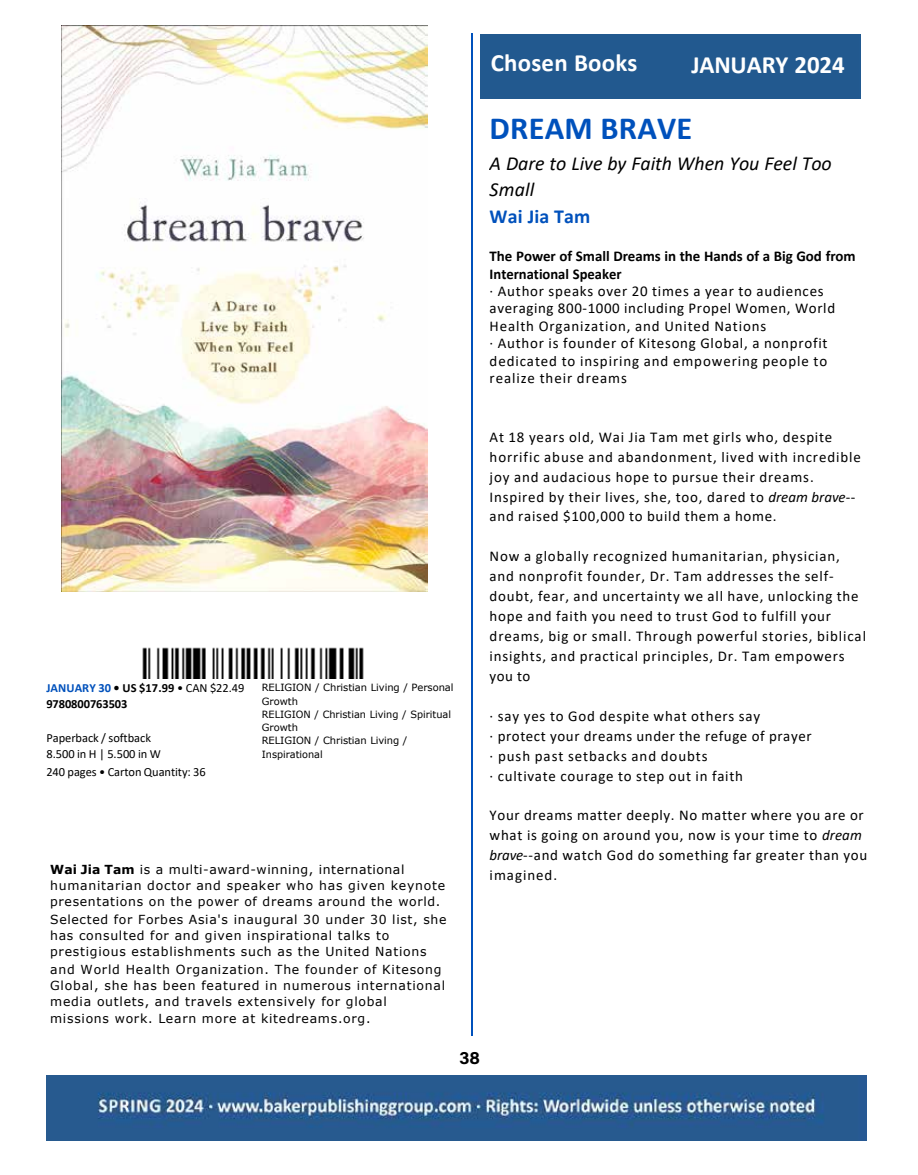
<style>
.page{position:relative;width:918px;height:1175px;background:#fff}
.page>*{position:absolute;margin:0;border:0;box-sizing:border-box;transform-origin:0 0}
.t1{font:700 32.4px "Calibri";letter-spacing:.005em;color:#0051bc}
.t2{font:700 24.9px "Calibri";color:#fff}
.t3{font:italic 19.95px/26.1px "Calibri";letter-spacing:-.005em;color:#000}
.t4{font:700 19.95px "Calibri";letter-spacing:.005em;color:#0051bc}
.t5{font:18px "Acumin Variable Concept";color:#000}
.t6{font:15px/20px "Calibri";letter-spacing:.05em;color:#000}
.t7{font:700 15px/17.4px "Calibri";letter-spacing:-.005em;color:#000}
.t8{font:12.45px/16.2px "Verdana";letter-spacing:.06em;color:#000}
.t9{font:12.45px/16.2px "Calibri";letter-spacing:-.005em;color:#000}
.t10{font:700 12.45px/16.2px "Calibri";letter-spacing:-.005em;color:#000}
.t11{font:9.9px/13.6px "Verdana";letter-spacing:-.005em;color:#000}
.s1{color:#0051bc}
.s2{font-weight:400}
.s3{font-weight:700}
.s4{font-style:italic}
</style>
<div class="page">
<img style="left:61px;top:26px;width:366px;height:565px">
<img style="left:142px;top:647px;width:222px;height:31px">
<hr style="left:471px;top:33px;width:1px;height:1002px;background:#0051bc">
<div style="left:481px;top:34px;width:380px;height:64px;background:#22598f"></div>
<img style="left:46px;top:1075px;width:821px;height:65px">
<h2 class="t2" style="left:491px;top:45px;width:148px">Chosen Books</h2>
<h2 class="t2" style="left:691px;top:47px;width:155px">JANUARY 2024</h2>
<h1 class="t1" style="left:490px;top:105px;width:204px">DREAM BRAVE</h1>
<h3 class="t3" style="left:490px;top:150px;width:344px">A Dare to Live by Faith When You Feel Too<br>Small</h3>
<h3 class="t4" style="left:490px;top:202px;width:102px">Wai Jia Tam</h3>
<p class="t7" style="left:490px;top:247px;width:368px">The Power of Small Dreams in the Hands of a Big God from<br>International Speaker</p>
<p class="t6" style="left:490px;top:282px;width:347px;line-height:17.4px">· Author speaks over 20 times a year to audiences averaging 800-1000 including Propel Women, World Health Organization, and United Nations<br>· Author is founder of Kitesong Global, a nonprofit dedicated to inspiring and empowering people to realize their dreams</p>
<p class="t10" style="left:46px;top:679px;width:199px"><span class="s1">JANUARY 30</span> • US $17.99 <span class="s2">• CAN $22.49<br></span>9780800763503</p>
<p class="t9" style="left:46px;top:729px;width:116px">Paperback / softback<br>8.500 in H | 5.500 in W</p>
<p class="t9" style="left:46px;top:763px;width:161px">240 pages • Carton Quantity: 36</p>
<p class="t11" style="left:262px;top:680px;width:193px">RELIGION / Christian Living / Personal<br>Growth<br>RELIGION / Christian Living / Spiritual</p>
<p class="t11" style="left:262px;top:720px;width:147px">Growth<br>RELIGION / Christian Living /<br>Inspirational</p>
<p class="t8" style="left:50px;top:861px;width:397px"><span class="s3">Wai Jia Tam</span> is a multi-award-winning, international humanitarian doctor and speaker who has given keynote presentations on the power of dreams around the world.</p>
<p class="t8" style="left:50px;top:911px;width:398px">Selected for Forbes Asia's inaugural 30 under 30 list, she has consulted for and given inspirational talks to prestigious establishments such as the United Nations</p>
<p class="t8" style="left:50px;top:960px;width:397px">and World Health Organization. The founder of Kitesong<br>Global, she has been featured in numerous international media outlets, and travels extensively for global</p>
<p class="t8" style="left:50px;top:1010px;width:322px">missions work. Learn more at kitedreams.org.</p>
<p class="t6" style="left:490px;top:426px;width:373px">At 18 years old, Wai Jia Tam met girls who, despite horrific abuse and abandonment, lived with incredible joy and audacious hope to pursue their dreams.<br>Inspired by their lives, she, too, dared to <span class="s4">dream brave</span>-- and raised $100,000 to build them a home.</p>
<p class="t6" style="left:490px;top:546px;width:378px">Now a globally recognized humanitarian, physician, and nonprofit founder, Dr. Tam addresses the self&shy;doubt, fear, and uncertainty we all have, unlocking the hope and faith you need to trust God to fulfill your dreams, big or small. Through powerful stories, biblical insights, and practical principles, Dr. Tam empowers you to</p>
<p class="t6" style="left:490px;top:705px;width:323px">· say yes to God despite what others say<br>· protect your dreams under the refuge of prayer · push past setbacks and doubts<br>· cultivate courage to step out in faith</p>
<p class="t6" style="left:490px;top:805px;width:379px">Your dreams matter deeply. No matter where you are or what is going on around you, now is your time to <span class="s4">dream brave</span>--and watch God do something far greater than you imagined.</p>
<p class="t5" style="left:460px;top:1045px;width:22px">38</p>
</div>
